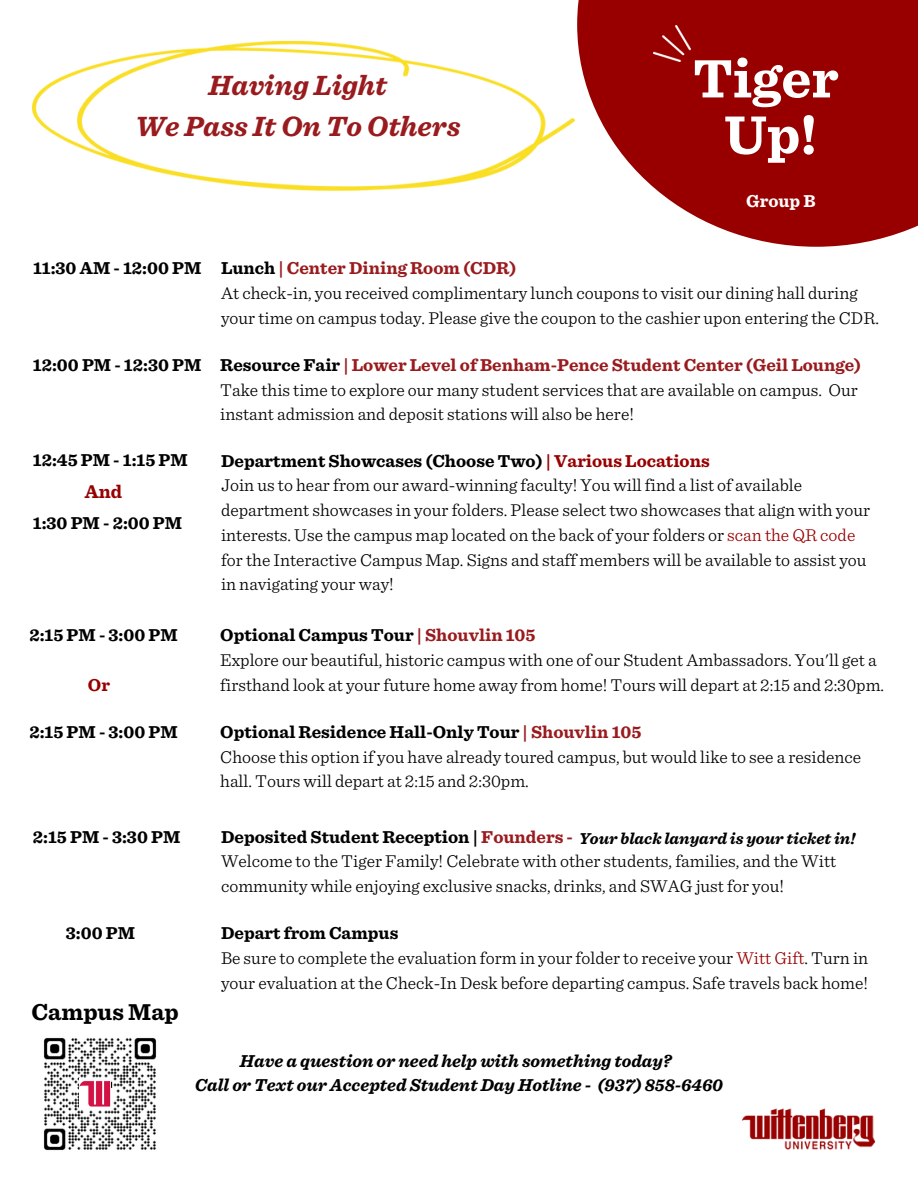
<style>
.page{position:relative;width:918px;height:1188px;background:#fff}
.page>*{position:absolute;margin:0;border:0;box-sizing:border-box;transform-origin:0 0}
.t1{font:700 56.4px/56.2px "Sentinel Pro";color:#fff;text-align:center}
.t2{font:italic 700 29.1px/40.5px "Sentinel Pro";color:#991b1e;text-align:center}
.t3{font:700 24px "Sentinel Pro";color:#000}
.t4{font:700 19.2px "Sentinel Pro";color:#980000}
.t5{font:300 18px/24.8px "Sentinel Pro";color:#000}
.t6{font:700 18px "Sentinel Pro";color:#000}
.t7{font:italic 700 18px/24.8px "Sentinel Pro";color:#000;text-align:center}
.t8{font:700 18px "Sentinel Pro";color:#fff}
.t9{font:700 18px "Sentinel Pro";color:#980000}
.t10{font:italic 700 16.5px "Sentinel Pro";color:#000}
.s1{font-weight:700}
.s2{font-weight:700;color:#991b1e}
.s3{font-weight:700;color:#900}
.s4{color:#980000}
.s5{font-style:normal;font-size:18px}
.s6{font-style:normal;font-size:18px;color:#991b1e}
</style>
<div class="page">
<img style="left:741px;top:1108px;width:135px;height:42px">
<div style="left:577px;top:0;width:341px;height:247px;background:#980000"></div>
<img style="left:653px;top:25px;width:37px;height:36px">
<img style="left:33px;top:42px;width:541px;height:148px">
<img style="left:43px;top:1037px;width:114px;height:114px">
<img style="left:79px;top:1078px;width:32px;height:32px">
<h6 class="t2" style="left:135px;top:64px;width:327px">Having Light<br>We Pass It On To Others</h6>
<h6 class="t1" style="left:693px;top:48px;width:147px">Tiger<br>Up!</h6>
<h3 class="t8" style="left:746px;top:189px;width:71px">Group B</h3>
<h5 class="t6" style="left:33px;top:257px;width:170px">11:30 AM - 12:00 PM</h5>
<h4 class="t6" style="left:33px;top:354px;width:170px">12:00 PM - 12:30 PM</h4>
<p class="t6" style="left:33px;top:449px;width:156px">12:45 PM - 1:15 PM</p>
<h4 class="t4" style="left:85px;top:479px;width:39px">And</h4>
<h6 class="t6" style="left:33px;top:511px;width:151px">1:30 PM - 2:00 PM</h6>
<h4 class="t5" style="left:221px;top:255px;width:659px"><span class="s1">Lunch</span> <span class="s2">| Center Dining Room (CDR)<br></span>At check-in, you received complimentary lunch coupons to visit our dining hall during your time on campus today. Please give the coupon to the cashier upon entering the CDR.</h4>
<h2 class="t5" style="left:220px;top:352px;width:643px"><span class="s1">Resource Fair</span> <span class="s2">| Lower Level of Benham-Pence Student Center (Geil Lounge)<br></span>Take this time to explore our many student services that are available on campus. Our instant admission and deposit stations will also be here!</h2>
<h6 class="t5" style="left:221px;top:448px;width:651px"><span class="s1">Department Showcases (Choose Two)</span> <span class="s3">| Various Locations<br></span>Join us to hear from our award-winning faculty! You will find a list of available department showcases in your folders. Please select two showcases that align with your interests. Use the campus map located on the back of your folders or <span class="s4">scan the QR code </span>for the Interactive Campus Map. Signs and staff members will be available to assist you in navigating your way!</h6>
<p class="t6" style="left:29px;top:624px;width:150px">2:15 PM - 3:00 PM</p>
<h1 class="t5" style="left:220px;top:622px;width:665px"><span class="s1">Optional Campus Tour</span> <span class="s2">| Shouvlin 105<br></span>Explore our beautiful, historic campus with one of our Student Ambassadors. You'll get a firsthand look at your future home away from home! Tours will depart at 2:15 and 2:30pm.</h1>
<h4 class="t9" style="left:88px;top:674px;width:24px">Or</h4>
<p class="t6" style="left:29px;top:721px;width:150px">2:15 PM - 3:00 PM</p>
<h4 class="t5" style="left:220px;top:719px;width:642px"><span class="s1">Optional Residence Hall-Only Tour</span> <span class="s2">| Shouvlin 105<br></span>Choose this option if you have already toured campus, but would like to see a residence hall. Tours will depart at 2:15 and 2:30pm.</h4>
<h5 class="t6" style="left:33px;top:825px;width:149px">2:15 PM - 3:30 PM</h5>
<h6 class="t10" style="left:221px;top:828px;width:636px"><span class="s5">Deposited Student Reception |</span> <span class="s6">Founders -</span> Your black lanyard is your ticket in!</h6>
<h6 class="t5" style="left:221px;top:848px;width:617px">Welcome to the Tiger Family! Celebrate with other students, families, and the Witt community while enjoying exclusive snacks, drinks, and SWAG just for you!</h6>
<h5 class="t6" style="left:66px;top:922px;width:71px">3:00 PM</h5>
<h4 class="t5" style="left:221px;top:920px;width:649px"><span class="s1">Depart from Campus<br></span>Be sure to complete the evaluation form in your folder to receive your <span class="s4">Witt Gift</span>. Turn in your evaluation at the Check-In Desk before departing campus. Safe travels back home!</h4>
<h6 class="t3" style="left:32px;top:997px;width:149px">Campus Map</h6>
<h4 class="t7" style="left:195px;top:1047px;width:530px">Have a question or need help with something today?<br>Call or Text our Accepted Student Day Hotline - (937) 858-6460</h4>
</div>
